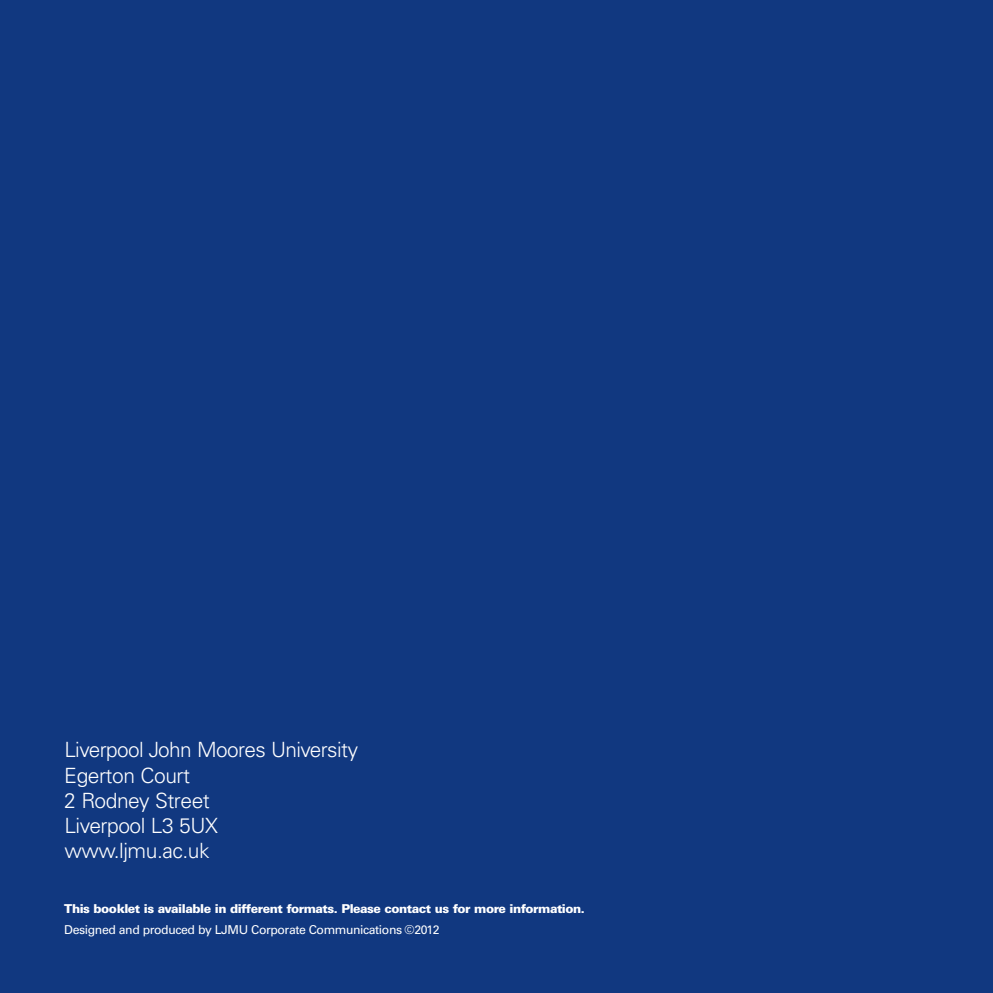
<style>
.page{position:relative;width:993px;height:993px;background:#fff}
.page>*{position:absolute;margin:0;border:0;box-sizing:border-box;transform-origin:0 0}
.t1{font:300 21px/25.2px "Univers";letter-spacing:-.025em;color:#fff}
.t2{font:900 12.25px "Univers";letter-spacing:-.04em;color:#fff}
.t3{font:12.25px "Univers";letter-spacing:-.035em;color:#fff}
</style>
<div class="page">
<div style="left:0;top:0;width:992px;height:992px;background:#113880"></div>
<p class="t1" style="left:64px;top:738px;width:295px">Liverpool John Moores University<br>Egerton Court<br>2 Rodney Street<br>Liverpool L3 5UX www.ljmu.ac.uk</p>
<p class="t2" style="left:64px;top:904px;width:522px">This booklet is available in different formats. Please contact us for more information.</p>
<p class="t3" style="left:64px;top:924px;width:377px">Designed and produced by LJMU Corporate Communications ©2012</p>
</div>
